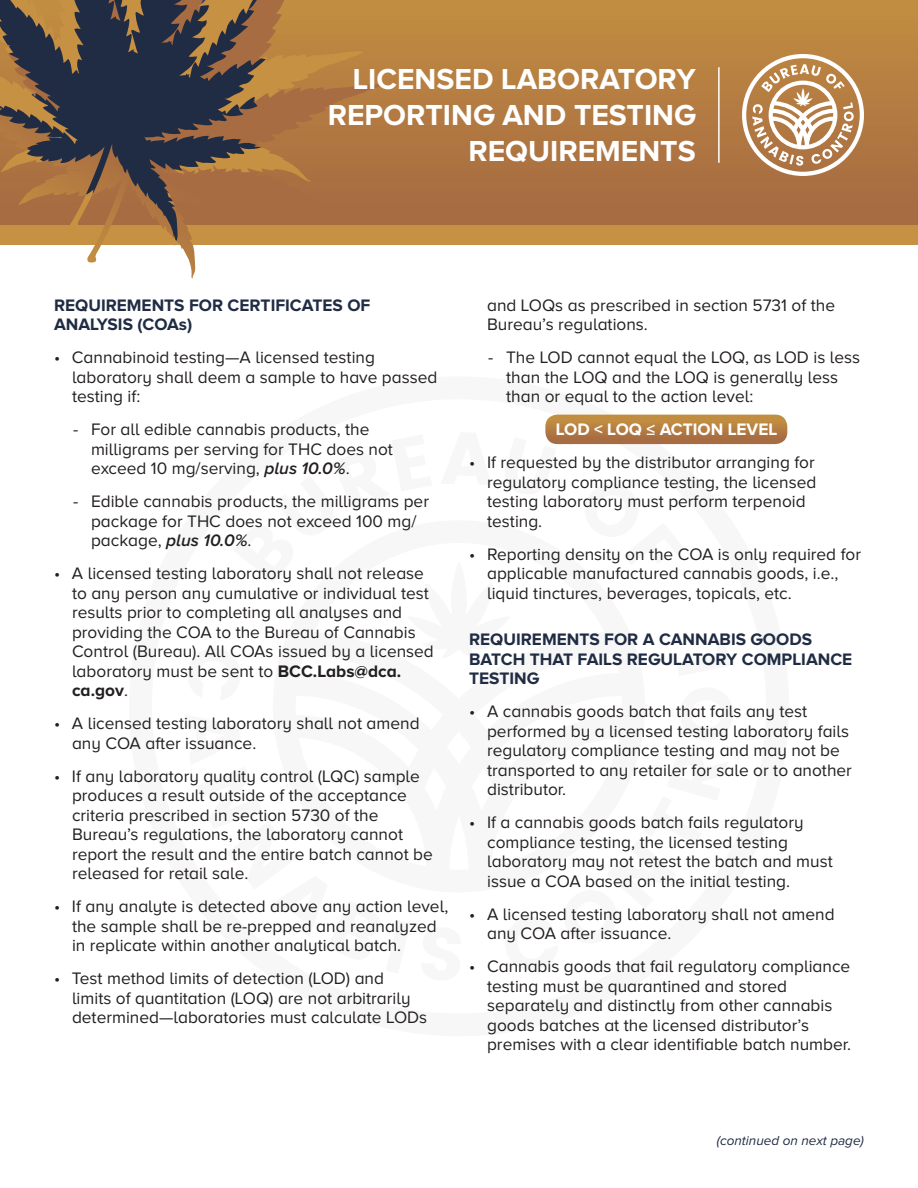
<style>
.page{position:relative;width:918px;height:1188px;background:#fff}
.page>*{position:absolute;margin:0;border:0;box-sizing:border-box;transform-origin:0 0}
.t1{font:700 30px/36px "Proxima Nova A";color:#fff;text-align:right}
.t2{font:17.25px/19.5px "Proxima Nova A";color:#231f20}
.t3{font:700 17.25px/19.5px "Proxima Nova A";color:#202c43}
.t4{font:700 17.25px "Proxima Nova A";color:#fff}
.t5{font:italic 13.5px "Proxima Nova A";color:#202c43}
.s1{font-weight:600;font-style:italic}
.s2{font-weight:700}
</style>
<div class="page">
<div style="left:0;top:178px;width:918px;height:67px;background:#c79144"></div>
<div style="left:0;top:0;width:918px;height:225px;background:linear-gradient(to bottom,#c28d41,#a56942)"></div>
<svg style="left:94px;top:0;width:270px;height:246px;background:#b57e43"></svg>
<svg style="left:0;top:0;width:266px;height:241px;background:#785a42"></svg>
<svg style="left:0;top:0;width:253px;height:78px;background:#554a42"></svg>
<svg style="left:742px;top:54px;width:122px;height:122px"></svg>
<svg style="left:545px;top:415px;width:242px;height:29px;background:#b57e44"></svg>
<hr style="left:718px;top:67px;width:2px;height:96px;background:#fff">
<p class="t1" style="left:328px;top:60px;width:369px">LICENSED LABORATORY<br>REPORTING AND TESTING<br>REQUIREMENTS</p>
<p class="t3" style="left:54px;top:295px;width:318px">REQUIREMENTS FOR CERTIFICATES OF<br>ANALYSIS (COAs)</p>
<p class="t2" style="left:72px;top:347px;width:367px;text-indent:-18px">• Cannabinoid testing—A licensed testing laboratory shall deem a sample to have passed testing if:</p>
<p class="t2" style="left:91px;top:419px;width:303px;text-indent:-18px">- For all edible cannabis products, the milligrams per serving for THC does not exceed 10 mg/serving, <span class="s1">plus 10.0%</span>.</p>
<p class="t2" style="left:91px;top:491px;width:339px;text-indent:-18px">- Edible cannabis products, the milligrams per package for THC does not exceed 100 mg/ package, <span class="s1">plus 10.0%</span>.</p>
<p class="t2" style="left:72px;top:563px;width:363px;text-indent:-18px">• A licensed testing laboratory shall not release to any person any cumulative or individual test results prior to completing all analyses and providing the COA to the Bureau of Cannabis Control (Bureau). All COAs issued by a licensed laboratory must be sent to <span class="s2">BCC.Labs@dca. ca.gov</span>.</p>
<p class="t2" style="left:72px;top:713px;width:349px;text-indent:-18px">• A licensed testing laboratory shall not amend any COA after issuance.</p>
<p class="t2" style="left:72px;top:766px;width:362px;text-indent:-18px">• If any laboratory quality control (LQC) sample produces a result outside of the acceptance criteria prescribed in section 5730 of the Bureau’s regulations, the laboratory cannot report the result and the entire batch cannot be released for retail sale.</p>
<p class="t2" style="left:72px;top:896px;width:378px;text-indent:-18px">• If any analyte is detected above any action level, the sample shall be re-prepped and reanalyzed in replicate within another analytical batch.</p>
<p class="t2" style="left:72px;top:968px;width:357px;text-indent:-18px">• Test method limits of detection (LOD) and limits of quantitation (LOQ) are not arbitrarily determined—laboratories must calculate LODs</p>
<p class="t2" style="left:487px;top:295px;width:349px">and LOQs as prescribed in section 5731 of the<br>Bureau’s regulations.</p>
<p class="t2" style="left:506px;top:347px;width:356px;text-indent:-18px">- The LOD cannot equal the LOQ, as LOD is less than the LOQ and the LOQ is generally less than or equal to the action level:</p>
<p class="t4" style="left:556px;top:420px;width:223px">LOD &lt; LOQ ≤ ACTION LEVEL</p>
<p class="t2" style="left:487px;top:452px;width:331px;text-indent:-18px">• If requested by the distributor arranging for regulatory compliance testing, the licensed testing laboratory must perform terpenoid testing.</p>
<p class="t2" style="left:487px;top:544px;width:376px;text-indent:-18px">• Reporting density on the COA is only required for applicable manufactured cannabis goods, i.e., liquid tinctures, beverages, topicals, etc.</p>
<p class="t3" style="left:469px;top:629px;width:385px">REQUIREMENTS FOR A CANNABIS GOODS<br>BATCH THAT FAILS REGULATORY COMPLIANCE<br>TESTING</p>
<p class="t2" style="left:487px;top:701px;width:366px;text-indent:-18px">• A cannabis goods batch that fails any test performed by a licensed testing laboratory fails regulatory compliance testing and may not be transported to any retailer for sale or to another distributor.</p>
<p class="t2" style="left:487px;top:812px;width:347px;text-indent:-18px">• If a cannabis goods batch fails regulatory compliance testing, the licensed testing laboratory may not retest the batch and must issue a COA based on the initial testing.</p>
<p class="t2" style="left:487px;top:904px;width:349px;text-indent:-18px">• A licensed testing laboratory shall not amend any COA after issuance.</p>
<p class="t2" style="left:487px;top:956px;width:366px;text-indent:-18px">• Cannabis goods that fail regulatory compliance testing must be quarantined and stored separately and distinctly from other cannabis goods batches at the licensed distributor’s premises with a clear identifiable batch number.</p>
<p class="t5" style="left:717px;top:1133px;width:149px">(continued on next page)</p>
</div>
